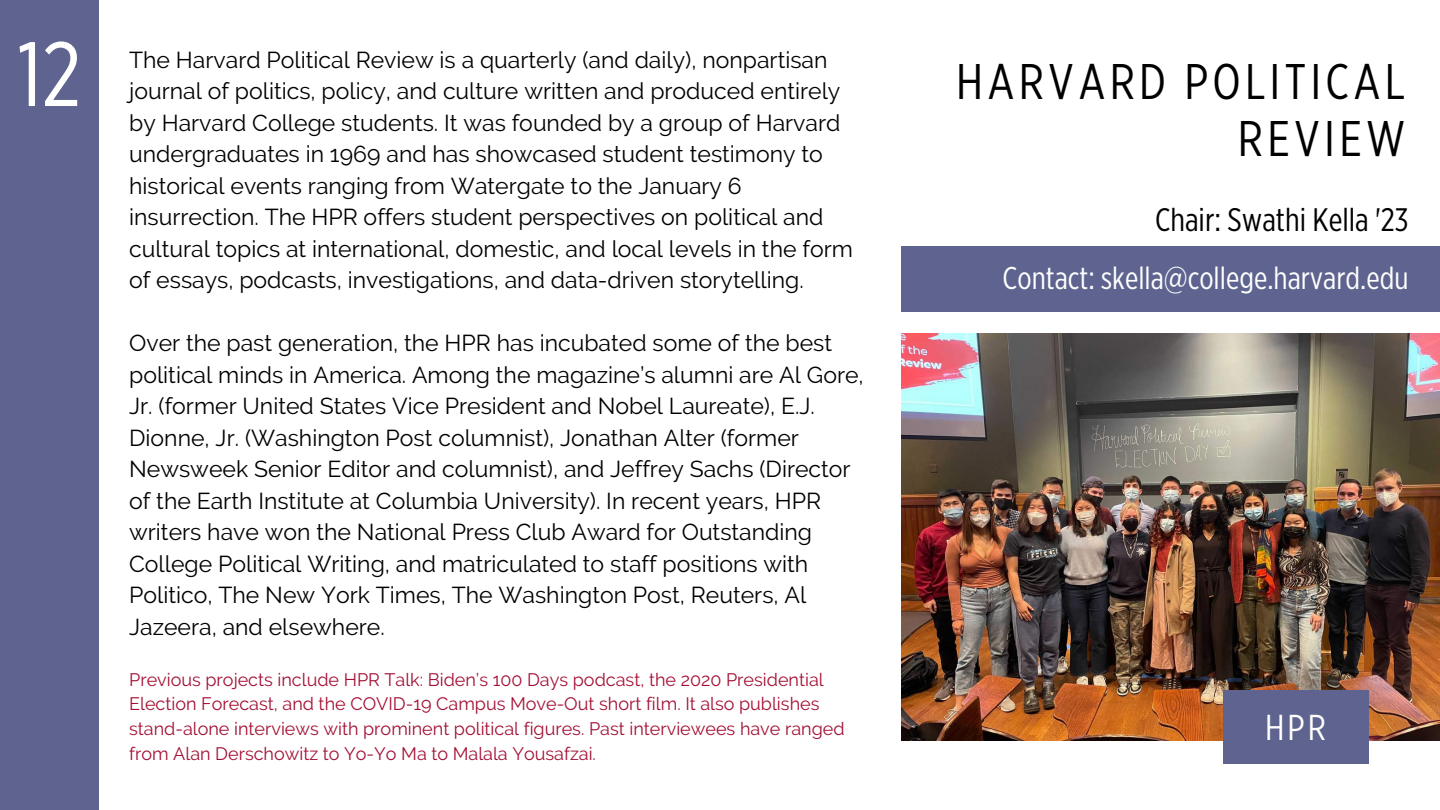
<style>
.page{position:relative;width:1440px;height:810px;background:#fff}
.page>*{position:absolute;margin:0;border:0;box-sizing:border-box;transform-origin:0 0}
.t1{font:90.9px "Gotham X Narrow";color:#fff}
.t2{font:50px/57px "Gotham X Narrow";letter-spacing:.085em;color:#000;text-align:right}
.t3{font:36px "Gotham X Narrow";color:#fff}
.t4{font:32.5px "Gotham X Narrow";color:#000}
.t5{font:31.5px "Gotham X Narrow";color:#fff}
.t6{font:23px/31.5px "Raleway";color:#000}
.t7{font:18px/24.8px "Raleway";color:#a41034}
</style>
<div class="page">
<img style="left:902px;top:334px;width:538px;height:406px">
<div style="left:1223px;top:691px;width:145px;height:73px;background:#5e648f"></div>
<div style="left:902px;top:247px;width:538px;height:65px;background:#5e648f"></div>
<div style="left:0;top:0;width:98px;height:810px;background:#5e648f"></div>
<h1 class="t1" style="left:17px;top:33px;width:65px">12</h1>
<p class="t6" style="left:129px;top:44px;width:725px">The Harvard Political Review is a quarterly (and daily), nonpartisan journal of politics, policy, and culture written and produced entirely by Harvard College students. It was founded by a group of Harvard undergraduates in 1969 and has showcased student testimony to historical events ranging from Watergate to the January 6 insurrection. The HPR offers student perspectives on political and cultural topics at international, domestic, and local levels in the form of essays, podcasts, investigations, and data-driven storytelling.</p>
<p class="t6" style="left:129px;top:327px;width:736px">Over the past generation, the HPR has incubated some of the best political minds in America. Among the magazine’s alumni are Al Gore, Jr. (former United States Vice President and Nobel Laureate), E.J.<br>Dionne, Jr. (Washington Post columnist), Jonathan Alter (former Newsweek Senior Editor and columnist), and Jeffrey Sachs (Director of the Earth Institute at Columbia University). In recent years, HPR writers have won the National Press Club Award for Outstanding College Political Writing, and matriculated to staff positions with Politico, The New York Times, The Washington Post, Reuters, Al Jazeera, and elsewhere.</p>
<p class="t7" style="left:129px;top:667px;width:717px">Previous projects include HPR Talk: Biden’s 100 Days podcast, the 2020 Presidential Election Forecast, and the COVID-19 Campus Move-Out short film. It also publishes stand-alone interviews with prominent political figures. Past interviewees have ranged from Alan Derschowitz to Yo-Yo Ma to Malala Yousafzai.</p>
<h2 class="t2" style="left:956px;top:56px;width:451px">HARVARD POLITICAL<br>REVIEW</h2>
<h3 class="t4" style="left:1155px;top:205px;width:255px">Chair: Swathi Kella '23</h3>
<h3 class="t5" style="left:1003px;top:264px;width:407px">Contact: skella@college.harvard.edu</h3>
<h3 class="t3" style="left:1265px;top:711px;width:62px">HPR</h3>
</div>
